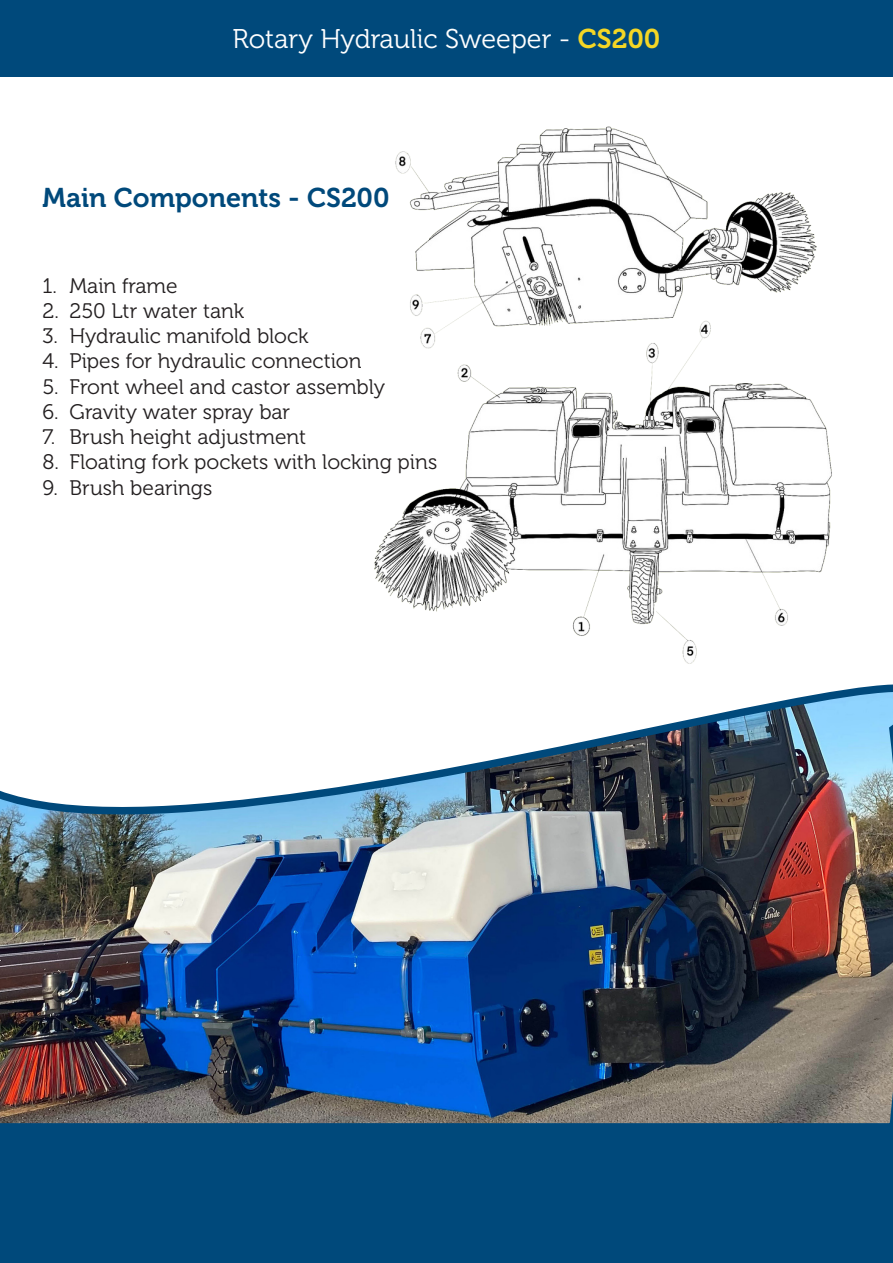
<style>
.page{position:relative;width:893px;height:1263px;background:#fff}
.page>*{position:absolute;margin:0;border:0;box-sizing:border-box;transform-origin:0 0}
.t1{font:27px "Museo 300";color:#fff}
.t2{font:27px "Museo 700";color:#00497b}
.t3{font:21px "Museo 300";color:#231f20}
.s1{font-family:"Museo 700";color:#f4d625}
</style>
<div class="page">
<div style="left:0;top:0;width:893px;height:77px;background:#00497b"></div>
<div style="left:0;top:1127px;width:893px;height:136px;background:#00497b"></div>
<img style="left:0;top:684px;width:893px;height:443px">
<img style="left:374px;top:126px;width:458px;height:538px">
<p class="t1" style="left:233px;top:24px;width:429px">Rotary Hydraulic Sweeper - <span class="s1">CS200</span></p>
<p class="t2" style="left:43px;top:183px;width:349px">Main Components - CS200</p>
<p class="t3" style="left:43px;top:274px;width:137px">1. Main frame</p>
<p class="t3" style="left:43px;top:300px;width:203px">2. 250 Ltr water tank</p>
<p class="t3" style="left:43px;top:325px;width:268px">3. Hydraulic manifold block</p>
<p class="t3" style="left:43px;top:350px;width:321px">4. Pipes for hydraulic connection</p>
<p class="t3" style="left:43px;top:375px;width:344px">5. Front wheel and castor assembly</p>
<p class="t3" style="left:43px;top:400px;width:249px">6. Gravity water spray bar</p>
<p class="t3" style="left:43px;top:426px;width:265px">7. Brush height adjustment</p>
<p class="t3" style="left:43px;top:451px;width:396px">8. Floating fork pockets with locking pins</p>
<p class="t3" style="left:43px;top:476px;width:171px">9. Brush bearings</p>
</div>
